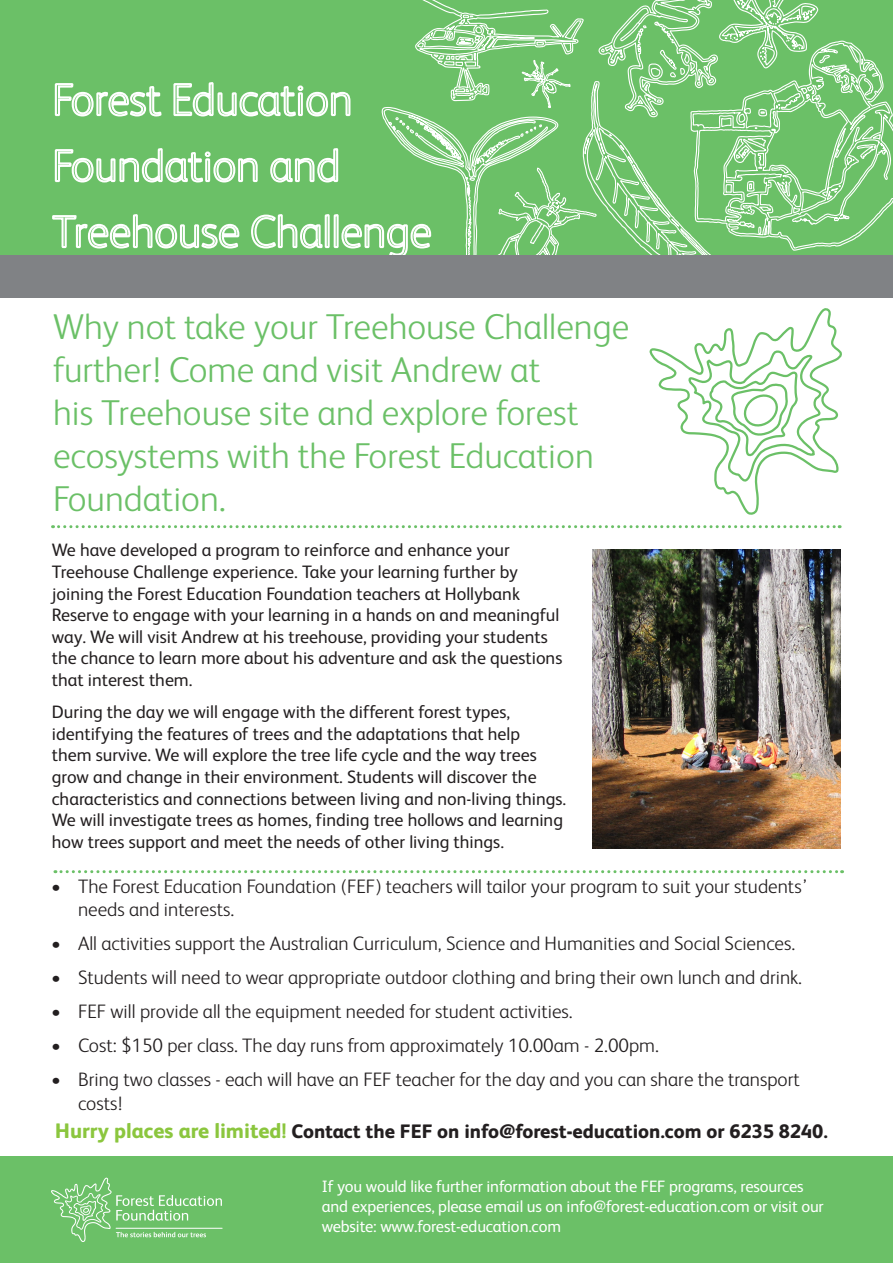
<style>
.page{position:relative;width:893px;height:1263px;background:#fff}
.page>*{position:absolute;margin:0;border:0;box-sizing:border-box;transform-origin:0 0}
.Newsletter_Feature_T{font:300 36px/43.2px "FS Albert";color:#6bc067}
.Newsletter_Article_H{font:300 19.5px/23.4px "FS Albert";color:#231f20}
.Newsletter_Article_H-2{font:800 19.5px "FS Albert";color:#231f20}
.Newsletter_Article_H-3{font:18px/21.6px "FS Albert";color:#231f20}
.Newsletter_Footer{font:16.5px/19.8px "FS Albert";letter-spacing:-.01em;color:#fff}
.s1{font-size:21px;color:#8bc63e}
</style>
<div class="page">
<div style="left:0;top:0;width:893px;height:255px;background:#6bc067"></div>
<svg style="left:823px;top:40px;width:70px;height:190px"></svg>
<svg style="left:823px;top:63px;width:44px;height:182px"></svg>
<div style="left:0;top:255px;width:893px;height:43px;background:#808285"></div>
<svg style="left:55px;top:870px;width:788px;height:3px"></svg>
<svg style="left:53px;top:525px;width:787px;height:3px"></svg>
<img style="left:592px;top:550px;width:249px;height:298px">
<div style="left:0;top:1157px;width:893px;height:106px;background:#6bc067"></div>
<svg style="left:51px;top:1178px;width:171px;height:64px"></svg>
<hr style="left:116px;top:1228px;width:107px;height:1px;background:#fff">
<svg style="left:714px;top:88px;width:128px;height:427px"></svg>
<svg style="left:52px;top:0;width:771px;height:482px"></svg>
<p class="Newsletter_Feature_T" style="left:53px;top:304px;width:578px">Why not take your Treehouse Challenge further! Come and visit Andrew at<br>his Treehouse site and explore forest ecosystems with the Forest Education<br>Foundation.</p>
<p class="Newsletter_Article_H-3" style="left:52px;top:539px;width:512px">We have developed a program to reinforce and enhance your Treehouse Challenge experience. Take your learning further by joining the Forest Education Foundation teachers at Hollybank Reserve to engage with your learning in a hands on and meaningful way. We will visit Andrew at his treehouse, providing your students the chance to learn more about his adventure and ask the questions that interest them.</p>
<p class="Newsletter_Article_H-3" style="left:52px;top:701px;width:516px">During the day we will engage with the different forest types, identifying the features of trees and the adaptations that help<br>them survive. We will explore the tree life cycle and the way trees grow and change in their environment. Students will discover the characteristics and connections between living and non-living things.<br>We will investigate trees as homes, finding tree hollows and learning how trees support and meet the needs of other living things.</p>
<p class="Newsletter_Article_H" style="left:78px;top:874px;width:731px;text-indent:-27px">• The Forest Education Foundation (FEF) teachers will tailor your program to suit your students’ needs and interests.</p>
<p class="Newsletter_Article_H" style="left:51px;top:932px;width:746px">• All activities support the Australian Curriculum, Science and Humanities and Social Sciences.</p>
<p class="Newsletter_Article_H" style="left:51px;top:966px;width:753px">• Students will need to wear appropriate outdoor clothing and bring their own lunch and drink.</p>
<p class="Newsletter_Article_H" style="left:51px;top:1000px;width:523px">• FEF will provide all the equipment needed for student activities.</p>
<p class="Newsletter_Article_H" style="left:51px;top:1034px;width:609px">• Cost: $150 per class. The day runs from approximately 10.00am - 2.00pm.</p>
<p class="Newsletter_Article_H" style="left:78px;top:1068px;width:723px;text-indent:-27px">• Bring two classes - each will have an FEF teacher for the day and you can share the transport costs!</p>
<p class="Newsletter_Article_H-2" style="left:55px;top:1119px;width:774px"><span class="s1">Hurry places are limited!</span> Contact the FEF on info@forest-education.com or 6235 8240.</p>
<p class="Newsletter_Footer" style="left:322px;top:1177px;width:503px">If you would like further information about the FEF programs, resources and experiences, please email us on info@forest-education.com or visit our website: www.forest-education.com</p>
</div>
